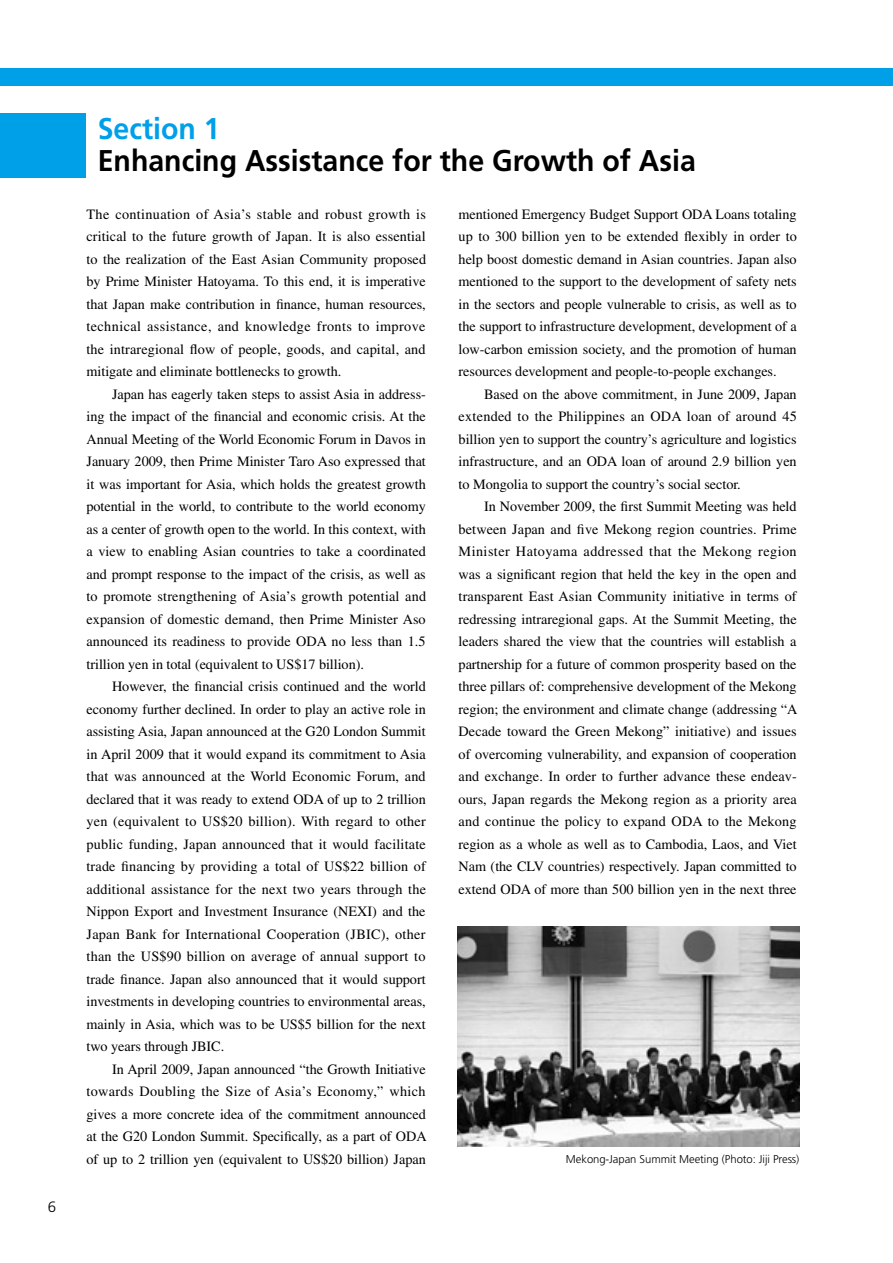
<style>
.page{position:relative;width:893px;height:1263px;background:#fff}
.page>*{position:absolute;margin:0;border:0;box-sizing:border-box;transform-origin:0 0}
.t1{font:700 30px "Frutiger";color:#000;scale:.95 1}
.t2{font:700 30px "Frutiger";color:#00a0e9;scale:.95 1}
.t3{font:300 15px "Frutiger";color:#000}
.t4{font:14.25px/22.5px "Times";letter-spacing:-.005em;color:#000;text-align:justify}
.t5{font:300 11.25px "Frutiger";letter-spacing:-.005em;color:#000}
</style>
<div class="page">
<div style="left:0;top:68px;width:893px;height:18px;background:#00a0e9"></div>
<div style="left:0;top:113px;width:85px;height:65px;background:#00a0e9"></div>
<img style="left:457px;top:927px;width:342px;height:219px">
<p class="t3" style="left:48px;top:1198px;width:10px">6</p>
<h1 class="t2" style="left:98px;top:111px;width:130px">Section 1</h1>
<h1 class="t1" style="left:98px;top:143px;width:631px">Enhancing Assistance for the Growth of Asia</h1>
<p class="t4" style="left:87px;top:203px;width:341px">The continuation of Asia’s stable and robust growth is critical to the future growth of Japan. It is also essential to the realization of the East Asian Community proposed by Prime Minister Hatoyama. To this end, it is imperative that Japan make contribution in finance, human resources, technical assistance, and knowledge fronts to improve the intraregional flow of people, goods, and capital, and mitigate and eliminate bottlenecks to growth.</p>
<p class="t4" style="left:87px;top:383px;width:341px;text-indent:26px">Japan has eagerly taken steps to assist Asia in address&shy;ing the impact of the financial and economic crisis. At the Annual Meeting of the World Economic Forum in Davos in January 2009, then Prime Minister Taro Aso expressed that it was important for Asia, which holds the greatest growth potential in the world, to contribute to the world economy as a center of growth open to the world. In this context, with a view to enabling Asian countries to take a coordinated and prompt response to the impact of the crisis, as well as to promote strengthening of Asia’s growth potential and expansion of domestic demand, then Prime Minister Aso announced its readiness to provide ODA no less than 1.5 trillion yen in total (equivalent to US$17 billion).</p>
<p class="t4" style="left:87px;top:675px;width:341px;text-indent:26px">However, the financial crisis continued and the world economy further declined. In order to play an active role in assisting Asia, Japan announced at the G20 London Summit in April 2009 that it would expand its commitment to Asia that was announced at the World Economic Forum, and declared that it was ready to extend ODA of up to 2 trillion yen (equivalent to US$20 billion). With regard to other public funding, Japan announced that it would facilitate trade financing by providing a total of US$22 billion of additional assistance for the next two years through the Nippon Export and Investment Insurance (NEXI) and the Japan Bank for International Cooperation (JBIC), other than the US$90 billion on average of annual support to trade finance. Japan also announced that it would support investments in developing countries to environmental areas, mainly in Asia, which was to be US$5 billion for the next two years through JBIC.</p>
<p class="t4" style="left:87px;top:1058px;width:342px;text-indent:26px">In April 2009, Japan announced “the Growth Initiative towards Doubling the Size of Asia’s Economy,” which gives a more concrete idea of the commitment announced at the G20 London Summit. Specifically, as a part of ODA of up to 2 trillion yen (equivalent to US$20 billion) Japan</p>
<p class="t4" style="left:459px;top:203px;width:340px">mentioned Emergency Budget Support ODA Loans totaling up to 300 billion yen to be extended flexibly in order to help boost domestic demand in Asian countries. Japan also mentioned to the support to the development of safety nets in the sectors and people vulnerable to crisis, as well as to the support to infrastructure development, development of a low-carbon emission society, and the promotion of human resources development and people-to-people exchanges.</p>
<p class="t4" style="left:459px;top:383px;width:340px;text-indent:26px">Based on the above commitment, in June 2009, Japan extended to the Philippines an ODA loan of around 45 billion yen to support the country’s agriculture and logistics infrastructure, and an ODA loan of around 2.9 billion yen to Mongolia to support the country’s social sector.</p>
<p class="t4" style="left:459px;top:495px;width:340px;text-indent:26px">In November 2009, the first Summit Meeting was held between Japan and five Mekong region countries. Prime Minister Hatoyama addressed that the Mekong region was a significant region that held the key in the open and transparent East Asian Community initiative in terms of redressing intraregional gaps. At the Summit Meeting, the leaders shared the view that the countries will establish a partnership for a future of common prosperity based on the three pillars of: comprehensive development of the Mekong region; the environment and climate change (addressing “A Decade toward the Green Mekong” initiative) and issues of overcoming vulnerability, and expansion of cooperation and exchange. In order to further advance these endeav&shy;ours, Japan regards the Mekong region as a priority area and continue the policy to expand ODA to the Mekong region as a whole as well as to Cambodia, Laos, and Viet Nam (the CLV countries) respectively. Japan committed to extend ODA of more than 500 billion yen in the next three</p>
<p class="t5" style="left:566px;top:1153px;width:235px">Mekong-Japan Summit Meeting (Photo: Jiji Press)</p>
</div>
